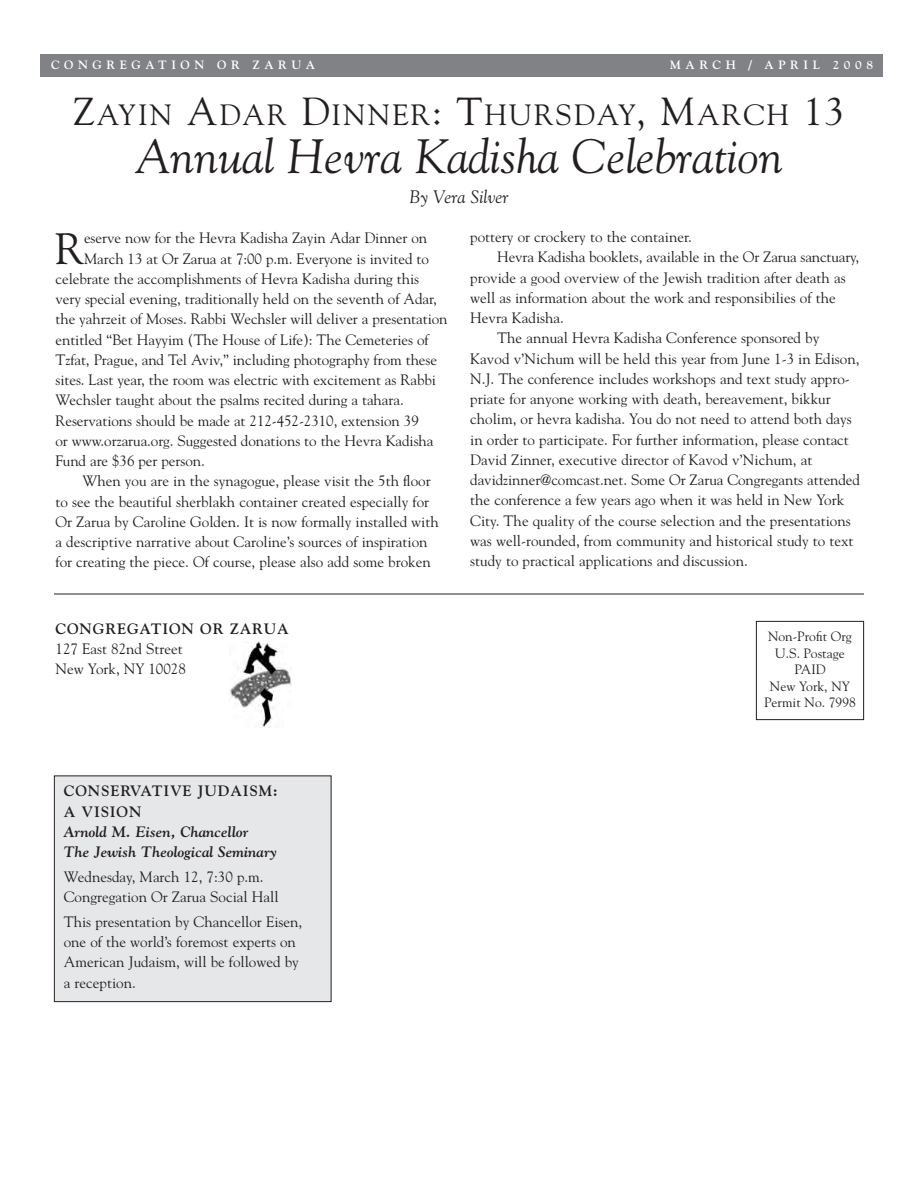
<style>
.page{position:relative;width:918px;height:1188px;background:#fff}
.page>*{position:absolute;margin:0;border:0;box-sizing:border-box;transform-origin:0 0}
.t1{font:italic 48px "Goudy";color:#231f20}
.t2{font:43.65px "Goudy";color:#231f20}
.t3{font:29.25px "Goudy";letter-spacing:.065em;color:#231f20}
.t4{font:italic 18px "Goudy";color:#231f20}
.t5{font:15px/20.2px "Goudy";color:#231f20}
.t6{font:italic 700 15px/20.2px "Goudy";color:#231f20}
.t7{font:700 15px/20.2px "Goudy";letter-spacing:.055em;color:#231f20}
.t8{font:13.5px/16.5px "Goudy";color:#231f20;text-align:center}
.t9{font:700 12px "Goudy";letter-spacing:.38em;color:#fff}
.s1{font-size:39px}
</style>
<div class="page">
<div style="left:40px;top:54px;width:844px;height:22px;background:#808285"></div>
<hr style="left:54px;top:594px;width:810px;height:1px;background:#231f20">
<div style="left:756px;top:621px;width:108px;height:99px;border:1px solid #231f20"></div>
<img style="left:230px;top:642px;width:61px;height:85px">
<div style="left:55px;top:776px;width:276px;height:225px;background:#e6e7e9"></div>
<div style="left:54px;top:776px;width:278px;height:226px;border:1px solid #231f20"></div>
<p class="t9" style="left:51px;top:58px;width:266px">CONGREGATION OR ZARUA</p>
<p class="t9" style="left:670px;top:58px;width:204px">MARCH / APRIL 2008</p>
<p class="t9" style="left:597px;top:58px;width:224px">SEPTEMBER / OCTOBER</p>
<p class="t9" style="left:866px;top:58px;width:8px">6</p>
<h3 class="t3" style="left:73px;top:98px;width:773px"><span class="s1">Z</span>AYIN <span class="s1">A</span>DAR <span class="s1">D</span>INNER<span class="s1">: T</span>HURSDAY<span class="s1">, M</span>ARCH <span class="s1">13</span></h3>
<h1 class="t1" style="left:135px;top:128px;width:649px">Annual Hevra Kadisha Celebration</h1>
<p class="t4" style="left:410px;top:186px;width:100px">By Vera Silver</p>
<h2 class="t2" style="left:55px;top:223px;width:31px">R</h2>
<p class="t5" style="left:84px;top:228px;width:345px">eserve now for the Hevra Kadisha Zayin Adar Dinner on</p>
<p class="t5" style="left:84px;top:248px;width:346px">March 13 at Or Zarua at 7:00 p.m. Everyone is invited to</p>
<p class="t5" style="left:56px;top:269px;width:365px">celebrate the accomplishments of Hevra Kadisha during this</p>
<p class="t5" style="left:56px;top:289px;width:383px">very special evening, traditionally held on the seventh of Adar,</p>
<p class="t5" style="left:56px;top:309px;width:394px">the yahrzeit of Moses. Rabbi Wechsler will deliver a presentation</p>
<p class="t5" style="left:56px;top:329px;width:375px">entitled “Bet Hayyim (The House of Life): The Cemeteries of</p>
<p class="t5" style="left:56px;top:350px;width:383px">Tzfat, Prague, and Tel Aviv,” including photography from these</p>
<p class="t5" style="left:56px;top:370px;width:382px">sites. Last year, the room was electric with excitement as Rabbi</p>
<p class="t5" style="left:56px;top:390px;width:350px">Wechsler taught about the psalms recited during a tahara.</p>
<p class="t5" style="left:56px;top:410px;width:365px">Reservations should be made at 212-452-2310, extension 39</p>
<p class="t5" style="left:56px;top:431px;width:380px">or www.orzarua.org. Suggested donations to the Hevra Kadisha</p>
<p class="t5" style="left:56px;top:451px;width:151px">Fund are $36 per person.</p>
<p class="t5" style="left:82px;top:471px;width:350px">When you are in the synagogue, please visit the 5th floor</p>
<p class="t5" style="left:56px;top:491px;width:375px">to see the beautiful sherblakh container created especially for</p>
<p class="t5" style="left:56px;top:512px;width:385px">Or Zarua by Caroline Golden. It is now formally installed with</p>
<p class="t5" style="left:56px;top:532px;width:374px">a descriptive narrative about Caroline’s sources of inspiration</p>
<p class="t5" style="left:56px;top:552px;width:377px">for creating the piece. Of course, please also add some broken</p>
<p class="t7" style="left:56px;top:618px;width:235px">CONGREGATION OR ZARUA</p>
<p class="t5" style="left:56px;top:639px;width:132px">127 East 82nd Street<br>New York, NY 10028</p>
<p class="t5" style="left:470px;top:227px;width:223px">pottery or crockery to the container.</p>
<p class="t5" style="left:497px;top:247px;width:364px">Hevra Kadisha booklets, available in the Or Zarua sanctuary,</p>
<p class="t5" style="left:470px;top:267px;width:377px">provide a good overview of the Jewish tradition after death as</p>
<p class="t5" style="left:470px;top:288px;width:367px">well as information about the work and responsibilies of the</p>
<p class="t5" style="left:470px;top:308px;width:95px">Hevra Kadisha.</p>
<p class="t5" style="left:497px;top:328px;width:324px">The annual Hevra Kadisha Conference sponsored by</p>
<p class="t5" style="left:470px;top:348px;width:391px">Kavod v’Nichum will be held this year from June 1-3 in Edison,</p>
<p class="t5" style="left:470px;top:369px;width:381px">N.J. The conference includes workshops and text study appro-</p>
<p class="t5" style="left:470px;top:389px;width:362px">priate for anyone working with death, bereavement, bikkur</p>
<p class="t5" style="left:470px;top:409px;width:383px">cholim, or hevra kadisha. You do not need to attend both days</p>
<p class="t5" style="left:470px;top:429px;width:380px">in order to participate. For further information, please contact</p>
<p class="t5" style="left:470px;top:450px;width:344px">David Zinner, executive director of Kavod v’Nichum, at</p>
<p class="t5" style="left:470px;top:470px;width:391px">davidzinner@comcast.net. Some Or Zarua Congregants attended</p>
<p class="t5" style="left:470px;top:490px;width:376px">the conference a few years ago when it was held in New York</p>
<p class="t5" style="left:470px;top:510px;width:382px">City. The quality of the course selection and the presentations</p>
<p class="t5" style="left:470px;top:531px;width:385px">was well-rounded, from community and historical study to text</p>
<p class="t5" style="left:470px;top:551px;width:279px">study to practical applications and discussion.</p>
<p class="t8" style="left:764px;top:628px;width:93px">Non-Profit Org<br>U.S. Postage<br>PAID<br>New York, NY<br>Permit No. 7998</p>
<p class="t7" style="left:64px;top:781px;width:216px">CONSERVATIVE JUDAISM:<br>A VISION</p>
<p class="t6" style="left:64px;top:822px;width:214px">Arnold M. Eisen, Chancellor<br>The Jewish Theological Seminary</p>
<p class="t5" style="left:64px;top:867px;width:216px">Wednesday, March 12, 7:30 p.m.<br>Congregation Or Zarua Social Hall</p>
<p class="t5" style="left:64px;top:912px;width:240px">This presentation by Chancellor Eisen, one of the world’s foremost experts on<br>American Judaism, will be followed by a reception.</p>
</div>
